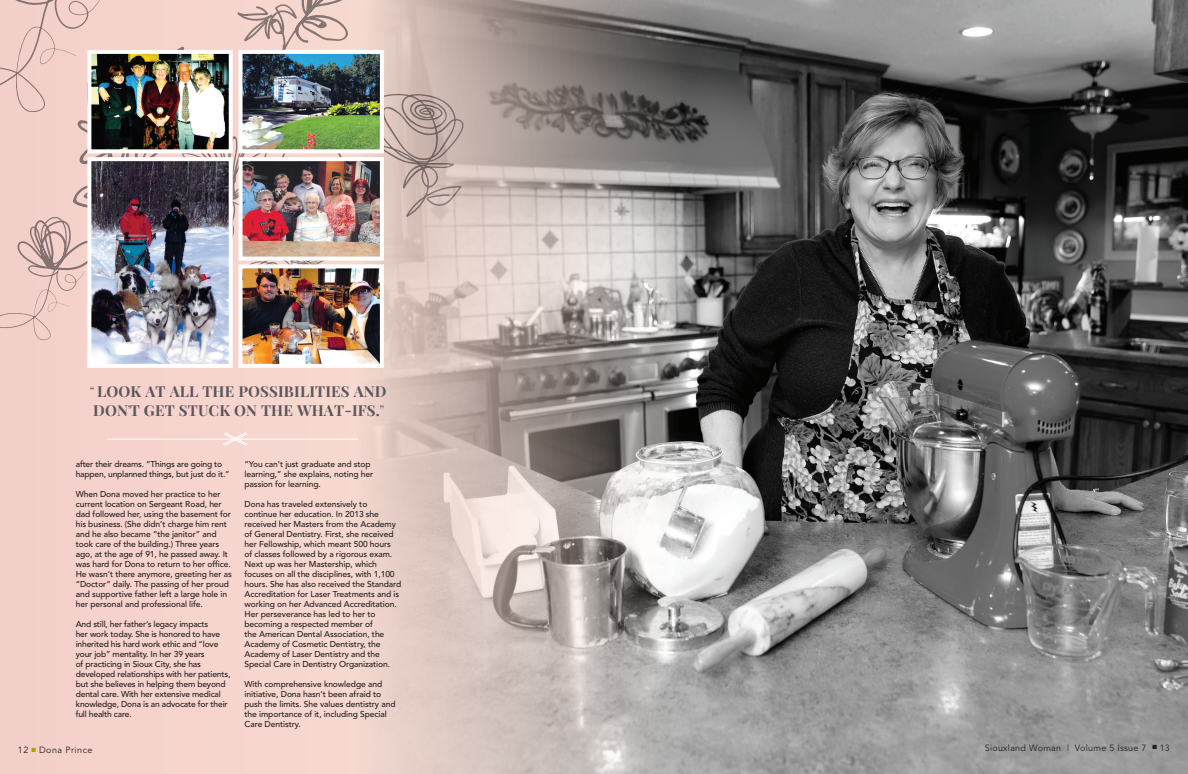
<style>
.page{position:relative;width:1188px;height:774px;background:#f5d4cc}
.page>*{position:absolute;margin:0;border:0;box-sizing:border-box;transform-origin:0 0}
.t1{font:15.1px "Neothic";letter-spacing:.01em;color:#5c575b}
.t2{font:9px "Avenir";letter-spacing:.03em;color:#231f20}
.t3{font:9px "Avenir";letter-spacing:.05em;color:#231f20}
.t4{font:500 8.5px/10px "Avenir";letter-spacing:-.01em;color:#231f20}
.s1{font-family:"Amastery Script"}
</style>
<div class="page">
<svg style="left:0;top:0;width:356px;height:341px"></svg>
<img style="left:356px;top:0;width:832px;height:774px">
<img style="left:92px;top:162px;width:136px;height:201px">
<div style="left:87px;top:157px;width:146px;height:211px;border:4px solid #fff"></div>
<hr style="left:25px;top:504px;width:1px;height:229px;background:#f4ccd7">
<img style="left:92px;top:55px;width:136px;height:93px">
<div style="left:87px;top:50px;width:146px;height:103px;border:4px solid #fff"></div>
<img style="left:244px;top:55px;width:135px;height:93px">
<div style="left:239px;top:50px;width:145px;height:103px;border:4px solid #fff"></div>
<img style="left:244px;top:162px;width:135px;height:94px">
<div style="left:239px;top:157px;width:145px;height:104px;border:4px solid #fff"></div>
<img style="left:244px;top:269px;width:135px;height:94px">
<div style="left:239px;top:264px;width:145px;height:104px;border:4px solid #fff"></div>
<svg style="left:222px;top:432px;width:28px;height:14px"></svg>
<hr style="left:107px;top:439px;width:251px;height:1px;background:#fff">
<p class="t1" style="left:90px;top:382px;width:298px"><span class="s1">“</span> LOOK AT ALL THE POSSIBILITIES AND</p>
<p class="t1" style="left:93px;top:401px;width:292px">DON<span class="s1">’</span>T GET STUCK ON THE WHAT-IFS.<span class="s1">”</span></p>
<p class="t4" style="left:76px;top:459px;width:155px">after their dreams. “Things are going to happen, unplanned things, but just do it.”</p>
<p class="t4" style="left:76px;top:489px;width:158px">When Dona moved her practice to her current location on Sergeant Road, her dad followed her, using the basement for his business. (She didn’t charge him rent and he also became “the janitor” and took care of the building.) Three years ago, at the age of 91, he passed away. It was hard for Dona to return to her office.<br>He wasn’t there anymore, greeting her as “Doctor” daily. The passing of her proud and supportive father left a large hole in her personal and professional life.</p>
<p class="t4" style="left:76px;top:619px;width:156px">And still, her father’s legacy impacts<br>her work today. She is honored to have inherited his hard work ethic and “love your job” mentality. In her 39 years<br>of practicing in Sioux City, she has developed relationships with her patients, but she believes in helping them beyond dental care. With her extensive medical knowledge, Dona is an advocate for their full health care.</p>
<p class="t4" style="left:245px;top:459px;width:130px">“You can’t just graduate and stop learning,” she explains, noting her passion for learning.</p>
<p class="t4" style="left:245px;top:499px;width:158px">Dona has traveled extensively to continue her education. In 2013 she received her Masters from the Academy of General Dentistry. First, she received her Fellowship, which meant 500 hours<br>of classes followed by a rigorous exam.<br>Next up was her Mastership, which focuses on all the disciplines, with 1,100 hours. She has also received the Standard Accreditation for Laser Treatments and is working on her Advanced Accreditation.<br>Her perseverance has led to her to becoming a respected member of<br>the American Dental Association, the Academy of Cosmetic Dentistry, the Academy of Laser Dentistry and the Special Care in Dentistry Organization.</p>
<p class="t4" style="left:245px;top:679px;width:153px">With comprehensive knowledge and initiative, Dona hasn’t been afraid to push the limits. She values dentistry and the importance of it, including Special Care Dentistry.</p>
<p class="t3" style="left:18px;top:745px;width:76px">12 <sup>■</sup> Dona Prince</p>
<p class="t2" style="left:985px;top:742px;width:187px">Siouxland Woman | Volume 5 Issue 7 ■ 13</p>
<p class="t2" style="left:985px;top:747px;width:187px">Siouxland Woman | Volume 5 Issue 7 <sup>■</sup> 13</p>
</div>
